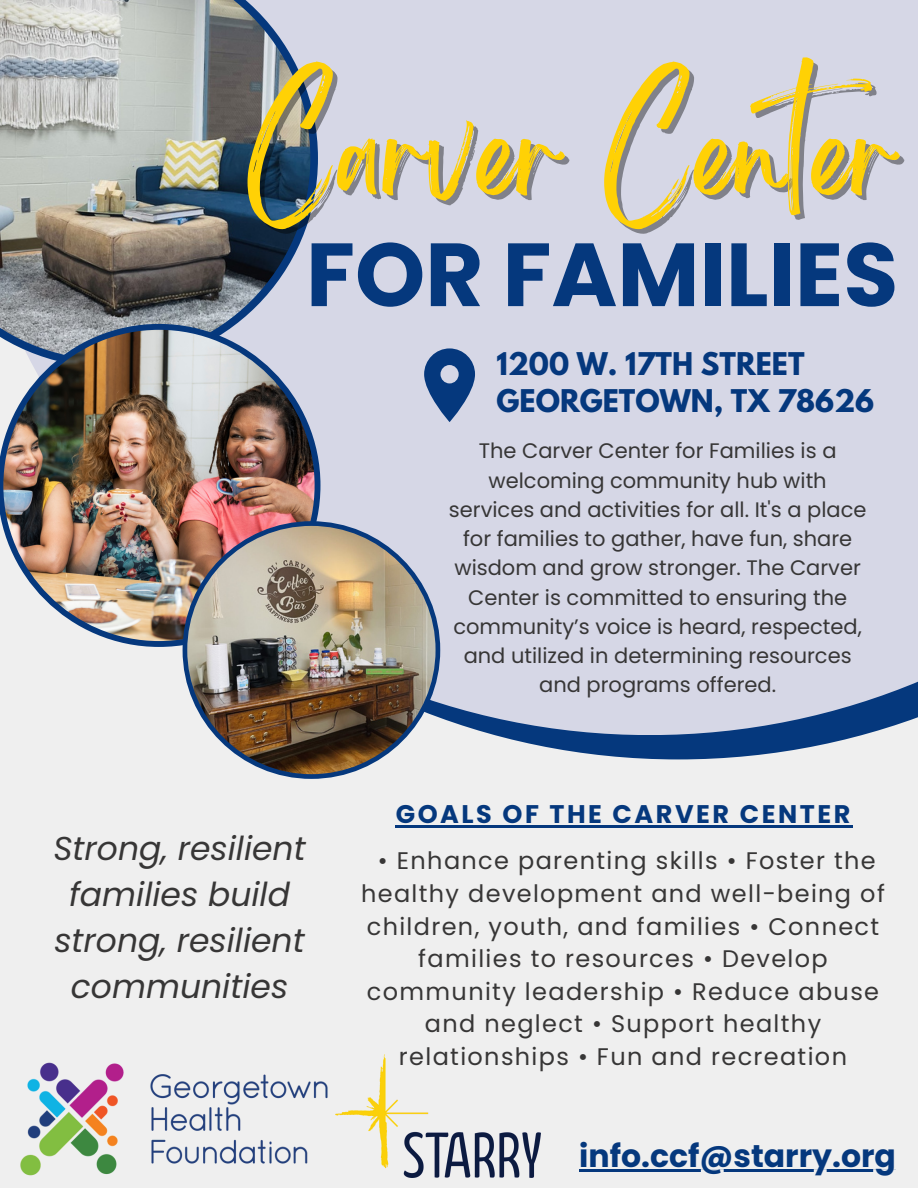
<style>
.page{position:relative;width:918px;height:1188px;background:#efefef}
.page>*{position:absolute;margin:0;border:0;box-sizing:border-box;transform-origin:0 0}
.t1{font:103.95px "Brightwall";color:#ffd105}
.t2{font:700 89.4px "Poppins";color:#05387d}
.t3{font:italic 33px/46.2px "Poppins";color:#373636;text-align:center}
.t4{font:700 31.5px "Poppins";color:#05387d}
.t5{font:700 27.75px/37.5px "League Spartan";color:#05387d}
.t6{font:700 25.5px "Poppins";letter-spacing:.1em;color:#05387d}
.t7{font:24px/32.7px "Poppins";letter-spacing:.055em;color:#373636;text-align:center}
.t8{font:21px/29.2px "Poppins";color:#373636;text-align:center}
</style>
<div class="page">
<svg style="left:494px;top:735px;width:368px;height:24px;fill:#05387d"></svg>
<div style="left:0;top:0;width:918px;height:735px;background:#d6d7e6"></div>
<img style="left:0;top:0;width:318px;height:324px">
<img style="left:0;top:324px;width:320px;height:323px">
<img style="left:183px;top:521px;width:257px;height:258px">
<svg style="left:424px;top:348px;width:51px;height:74px"></svg>
<hr style="left:579px;top:1170px;width:317px;height:2px;background:#05387d">
<img style="left:20px;top:1062px;width:308px;height:114px">
<img style="left:335px;top:1055px;width:206px;height:122px">
<hr style="left:396px;top:825px;width:457px;height:2px;background:#05387d">
<h1 class="t1" style="left:246px;top:116px;width:664px">Carver Center</h1>
<h2 class="t2" style="left:306px;top:212px;width:594px">FOR FAMILIES</h2>
<h3 class="t5" style="left:497px;top:348px;width:379px">1200 W. 17TH STREET<br>GEORGETOWN, TX 78626</h3>
<p class="t8" style="left:449px;top:436px;width:419px">The Carver Center for Families is a welcoming community hub with services and activities for all. It's a place for families to gather, have fun, share wisdom and grow stronger. The Carver Center is committed to ensuring the community’s voice is heard, respected, and utilized in determining resources and programs offered.</p>
<h3 class="t3" style="left:53px;top:825px;width:254px">Strong, resilient families build strong, resilient communities</h3>
<p class="t6" style="left:396px;top:796px;width:456px">GOALS OF THE CARVER CENTER</p>
<p class="t7" style="left:361px;top:845px;width:525px">• Enhance parenting skills • Foster the healthy development and well-being of children, youth, and families • Connect families to resources • Develop community leadership • Reduce abuse and neglect • Support healthy relationships • Fun and recreation</p>
<h3 class="t4" style="left:579px;top:1134px;width:318px">info.ccf@starry.org</h3>
</div>
